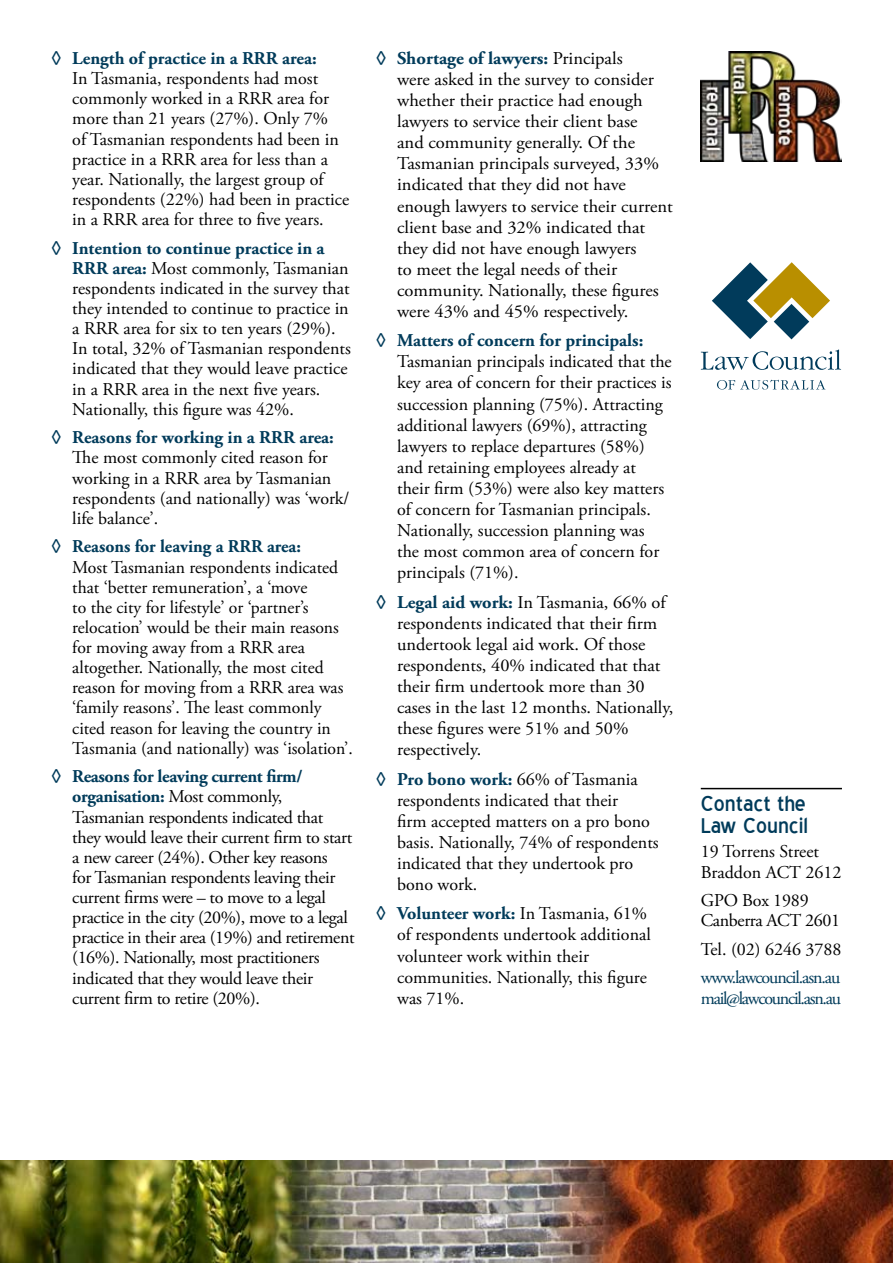
<style>
.page{position:relative;width:893px;height:1263px;background:#fff}
.page>*{position:absolute;margin:0;border:0;box-sizing:border-box;transform-origin:0 0}
.t1{font:27px/22.5px "Blue Highway";color:#003b5a}
.t2{font:18px/21px "Adobe Garamond Pro";color:#000}
.t3{font:18px/20.1px "Adobe Garamond Pro";letter-spacing:-.02em;color:#000}
.t4{font:700 18px "Adobe Garamond Pro";color:#003b5a}
.t5{font:18px/20.1px "Adobe Garamond Pro";letter-spacing:-.07em;color:#003b5a}
.s1{font-weight:700;color:#003b5a}
</style>
<div class="page">
<svg style="left:717px;top:380px;width:108px;height:10px"></svg>
<svg style="left:701px;top:349px;width:140px;height:21px"></svg>
<svg style="left:712px;top:262px;width:118px;height:77px"></svg>
<img style="left:0;top:1161px;width:893px;height:102px">
<img style="left:701px;top:51px;width:141px;height:111px">
<hr style="left:701px;top:788px;width:141px;height:1px;background:#000">
<p class="t4" style="left:51px;top:48px;width:267px">◊ Length of practice in a RRR area:</p>
<p class="t2" style="left:72px;top:69px;width:278px;line-height:20.1px">In Tasmania, respondents had most commonly worked in a RRR area for more than 21 years (27%). Only 7%<br>of Tasmanian respondents had been in practice in a RRR area for less than a year. Nationally, the largest group of respondents (22%) had been in practice in a RRR area for three to five years.</p>
<p class="t2" style="left:72px;top:239px;width:280px;line-height:20.1px;text-indent:-21px"><span class="s1">◊ Intention to continue practice in a RRR area:</span> Most commonly, Tasmanian respondents indicated in the survey that they intended to continue to practice in a RRR area for six to ten years (29%).<br>In total, 32% of Tasmanian respondents indicated that they would leave practice in a RRR area in the next five years.<br>Nationally, this figure was 42%.</p>
<p class="t4" style="left:51px;top:427px;width:284px">◊ Reasons for working in a RRR area:</p>
<p class="t2" style="left:72px;top:448px;width:279px;line-height:20.1px">The most commonly cited reason for working in a RRR area by Tasmanian respondents (and nationally) was ‘work/ life balance’.</p>
<p class="t4" style="left:51px;top:536px;width:251px">◊ Reasons for leaving a RRR area:</p>
<p class="t2" style="left:72px;top:557px;width:282px;line-height:20.1px">Most Tasmanian respondents indicated that ‘better remuneration’, a ‘move<br>to the city for lifestyle’ or ‘partner’s relocation’ would be their main reasons for moving away from a RRR area altogether. Nationally, the most cited reason for moving from a RRR area was ‘family reasons’. The least commonly cited reason for leaving the country in Tasmania (and nationally) was ‘isolation’.</p>
<p class="t3" style="left:72px;top:767px;width:284px;text-indent:-21px"><span class="s1">◊ Reasons for leaving current firm/ organisation:</span> Most commonly, Tasmanian respondents indicated that they would leave their current firm to start a new career (24%). Other key reasons<br>for Tasmanian respondents leaving their current firms were – to move to a legal practice in the city (20%), move to a legal practice in their area (19%) and retirement (16%). Nationally, most practitioners indicated that they would leave their current firm to retire (20%).</p>
<p class="t2" style="left:397px;top:49px;width:277px;text-indent:-21px"><span class="s1">◊ Shortage of lawyers:</span> Principals<br>were asked in the survey to consider whether their practice had enough lawyers to service their client base<br>and community generally. Of the Tasmanian principals surveyed, 33% indicated that they did not have enough lawyers to service their current client base and 32% indicated that they did not have enough lawyers<br>to meet the legal needs of their community. Nationally, these figures were 43% and 45% respectively.</p>
<p class="t4" style="left:376px;top:330px;width:269px">◊ Matters of concern for principals:</p>
<p class="t2" style="left:397px;top:352px;width:276px">Tasmanian principals indicated that the key area of concern for their practices is succession planning (75%). Attracting additional lawyers (69%), attracting lawyers to replace departures (58%) and retaining employees already at their firm (53%) were also key matters of concern for Tasmanian principals.<br>Nationally, succession planning was<br>the most common area of concern for principals (71%).</p>
<p class="t2" style="left:397px;top:592px;width:278px;text-indent:-21px"><span class="s1">◊ Legal aid work:</span> In Tasmania, 66% of respondents indicated that their firm undertook legal aid work. Of those respondents, 40% indicated that that their firm undertook more than 30 cases in the last 12 months. Nationally, these figures were 51% and 50% respectively.</p>
<p class="t2" style="left:397px;top:769px;width:263px;text-indent:-21px"><span class="s1">◊ Pro bono work:</span> 66% of Tasmania respondents indicated that their<br>firm accepted matters on a pro bono basis. Nationally, 74% of respondents indicated that they undertook pro bono work.</p>
<p class="t2" style="left:397px;top:904px;width:255px;text-indent:-21px"><span class="s1">◊ Volunteer work:</span> In Tasmania, 61% of respondents undertook additional volunteer work within their communities. Nationally, this figure was 71%.</p>
<h1 class="t1" style="left:701px;top:792px;width:109px">Contact the<br>Law Council</h1>
<p class="t2" style="left:701px;top:842px;width:142px;line-height:20.1px">19 Torrens Street<br>Braddon ACT 2612</p>
<p class="t3" style="left:701px;top:891px;width:141px">GPO Box 1989<br>Canberra ACT 2601</p>
<p class="t2" style="left:701px;top:939px;width:142px">Tel. (02) 6246 3788</p>
<p class="t5" style="left:701px;top:968px;width:142px">www.lawcouncil.asn.au mail@lawcouncil.asn.au</p>
</div>
